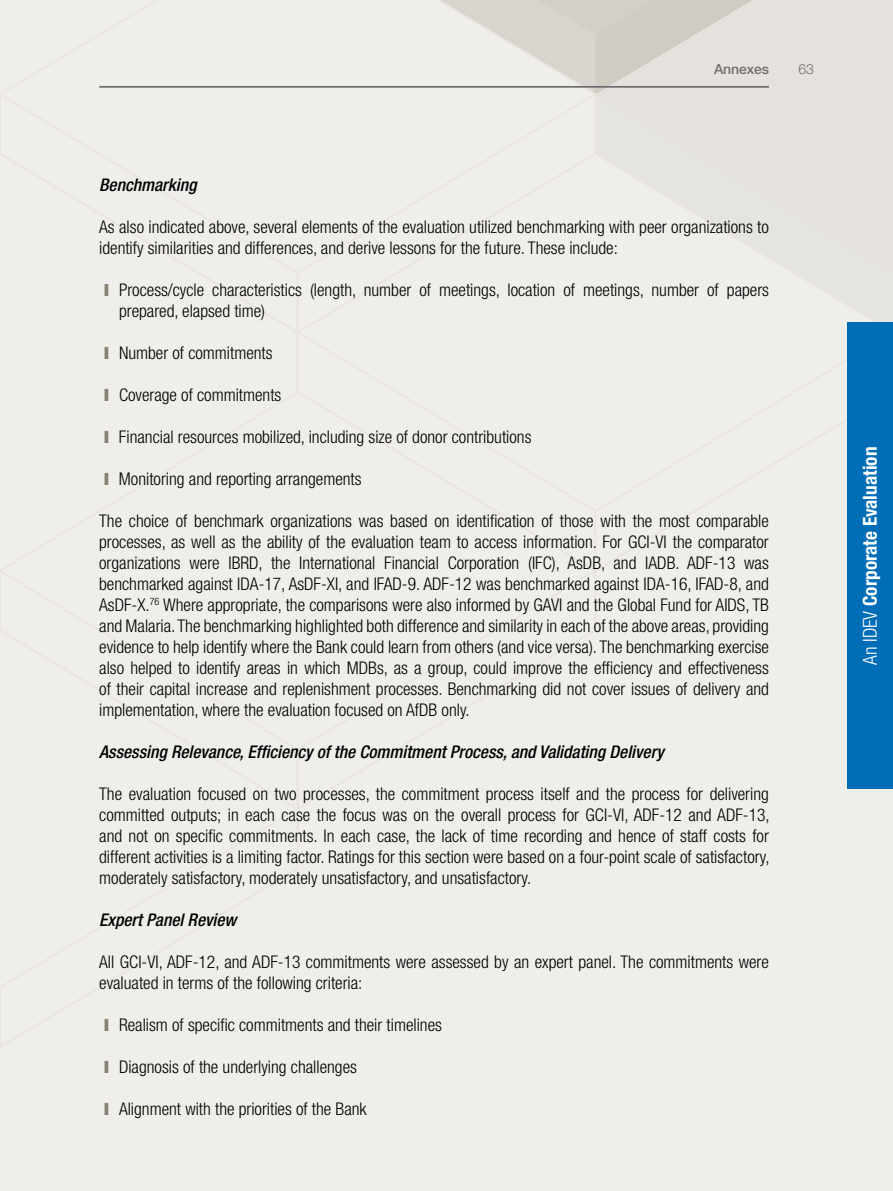
<style>
.page{position:relative;width:893px;height:1191px;background:#f0eeeb}
.page>*{position:absolute;margin:0;border:0;box-sizing:border-box;transform-origin:0 0}
.t1{font:700 condensed 19.25px "Helvetica Neue LT Std";color:#fff}
.t2{font:300 condensed 17.5px/21px "Helvetica Neue LT Std";color:#000}
.t3{font:italic 500 condensed 17.5px "Helvetica Neue LT Std";color:#000}
.t4{font:500 14px "Helvetica Neue LT Std";letter-spacing:-.01em;color:#706f6f}
.t5{font:300 14px "Helvetica Neue LT Std";color:#706f6f}
.s1{color:#868072}
.s2{font-weight:300}
</style>
<div class="page">
<svg style="left:597px;top:0;width:296px;height:94px"></svg>
<div style="left:598px;top:94px;width:295px;height:58px;background:#e5e2dd"></div>
<svg style="left:598px;top:152px;width:295px;height:170px"></svg>
<svg style="left:438px;top:0;width:159px;height:91px"></svg>
<hr style="left:99px;top:86px;width:670px;height:2px;background:#706f6f">
<div style="left:847px;top:322px;width:46px;height:467px;background:#006eb7"></div>
<p class="t4" style="left:714px;top:61px;width:56px">Annexes</p>
<p class="t5" style="left:798px;top:61px;width:17px">63</p>
<p class="t3" style="left:99px;top:174px;width:99px">Benchmarking</p>
<p class="t2" style="left:99px;top:216px;width:671px">As also indicated above, several elements of the evaluation utilized benchmarking with peer organizations to identify similarities and differences, and derive lessons for the future. These include:</p>
<p class="t2" style="left:119px;top:279px;width:651px;text-indent:-15px"><span class="s1">❙</span> Process/cycle characteristics (length, number of meetings, location of meetings, number of papers prepared, elapsed time)</p>
<p class="t2" style="left:104px;top:342px;width:170px"><span class="s1">❙</span> Number of commitments</p>
<p class="t2" style="left:104px;top:384px;width:179px"><span class="s1">❙</span> Coverage of commitments</p>
<p class="t2" style="left:104px;top:426px;width:429px"><span class="s1">❙</span> Financial resources mobilized, including size of donor contributions</p>
<p class="t2" style="left:104px;top:468px;width:259px"><span class="s1">❙</span> Monitoring and reporting arrangements</p>
<p class="t2" style="left:99px;top:510px;width:671px;text-align:justify">The choice of benchmark organizations was based on identification of those with the most comparable processes, as well as the ability of the evaluation team to access information. For GCI-VI the comparator organizations were IBRD, the International Financial Corporation (IFC), AsDB, and IADB. ADF-13 was benchmarked against IDA-17, AsDF-XI, and IFAD-9. ADF-12 was benchmarked against IDA-16, IFAD-8, and AsDF-X.<sup>76</sup> Where appropriate, the comparisons were also informed by GAVI and the Global Fund for AIDS, TB and Malaria. The benchmarking highlighted both difference and similarity in each of the above areas, providing evidence to help identify where the Bank could learn from others (and vice versa). The benchmarking exercise also helped to identify areas in which MDBs, as a group, could improve the efficiency and effectiveness of their capital increase and replenishment processes. Benchmarking did not cover issues of delivery and implementation, where the evaluation focused on AfDB only.</p>
<p class="t3" style="left:99px;top:741px;width:566px">Assessing Relevance, Efficiency of the Commitment Process, and Validating Delivery</p>
<p class="t2" style="left:99px;top:783px;width:672px;text-align:justify">The evaluation focused on two processes, the commitment process itself and the process for delivering committed outputs; in each case the focus was on the overall process for GCI-VI, ADF-12 and ADF-13, and not on specific commitments. In each case, the lack of time recording and hence of staff costs for different activities is a limiting factor. Ratings for this section were based on a four-point scale of satisfactory, moderately satisfactory, moderately unsatisfactory, and unsatisfactory.</p>
<p class="t3" style="left:99px;top:909px;width:139px">Expert Panel Review</p>
<p class="t2" style="left:99px;top:951px;width:671px">All GCI-VI, ADF-12, and ADF-13 commitments were assessed by an expert panel. The commitments were evaluated in terms of the following criteria:</p>
<p class="t2" style="left:104px;top:1014px;width:339px"><span class="s1">❙</span> Realism of specific commitments and their timelines</p>
<p class="t2" style="left:104px;top:1056px;width:254px"><span class="s1">❙</span> Diagnosis of the underlying challenges</p>
<p class="t2" style="left:104px;top:1098px;width:264px"><span class="s1">❙</span> Alignment with the priorities of the Bank</p>
<p class="t1" style="left:858px;top:665px;width:219px;rotate:-90deg"><span class="s2">An IDEV</span> Corporate Evaluation</p>
</div>
